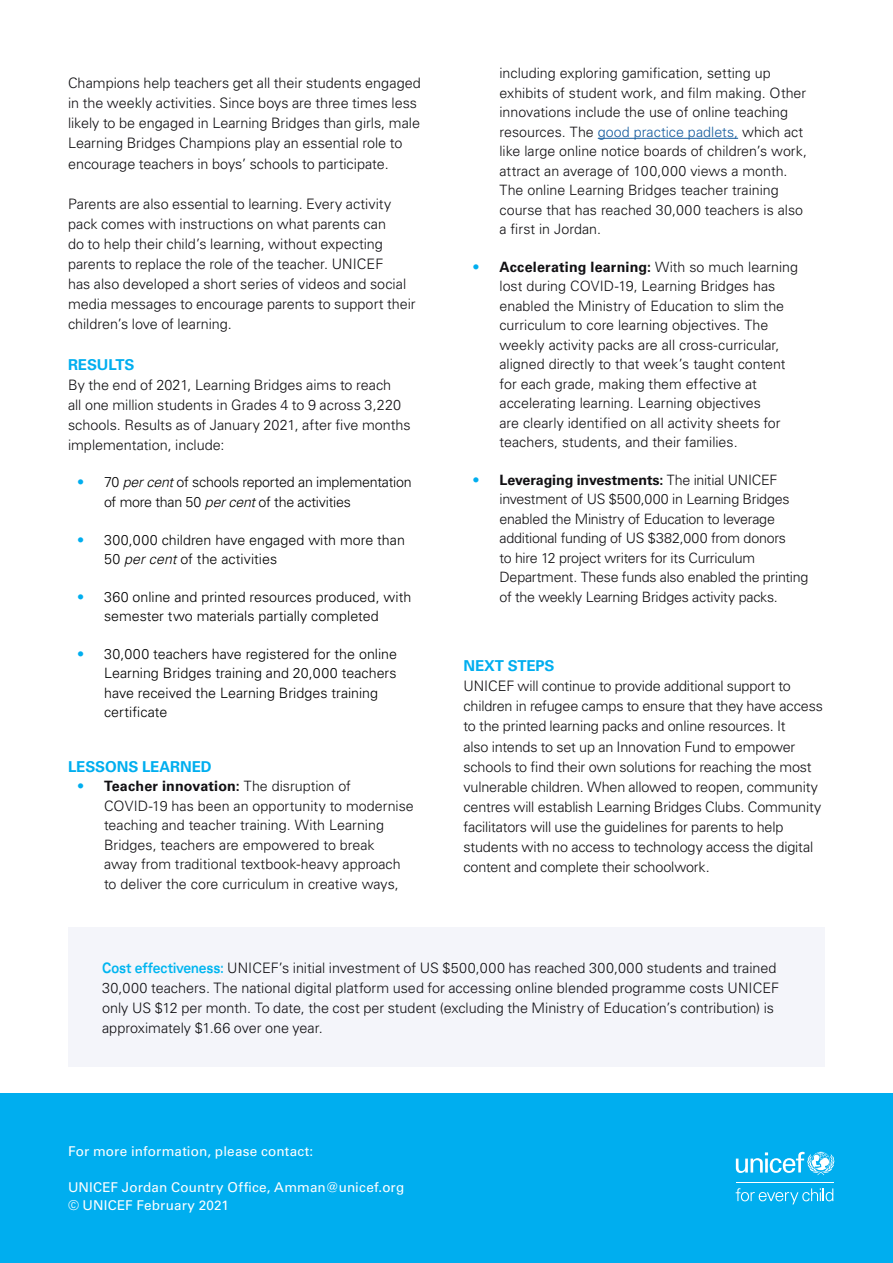
<style>
.page{position:relative;width:893px;height:1263px;background:#fff}
.page>*{position:absolute;margin:0;border:0;box-sizing:border-box;transform-origin:0 0}
.t1{font:700 15px "Univers LT Std";letter-spacing:-.005em;color:#00aeef}
.t2{font:300 14.4px/20.1px "Univers LT Std";letter-spacing:-.005em;color:#111013}
.t3{font:300 14.25px/19.5px "Univers LT Std";color:#111013}
.t4{font:300 14.25px/19.5px "Univers LT Std";letter-spacing:-.02em;color:#111013}
.t5{font:300 14.25px/19.5px "Univers LT Std";color:#000}
.t6{font:300 14.25px/19.5px "Univers LT Std";letter-spacing:-.02em;color:#000}
.t7{font:13.5px/18px "Univers LT Std";letter-spacing:.01em;color:#fff}
.s1{color:#00aeef}
.s2{font-style:italic}
.s3{font-weight:700}
.s4{color:#175d9e}
.s5{font-weight:700;font-stretch:expanded;color:#00b5f0}
</style>
<div class="page">
<hr style="left:598px;top:138px;width:140px;height:1px;background:#175d9e">
<div style="left:68px;top:928px;width:757px;height:139px;background:#f4f5fa"></div>
<div style="left:0;top:1093px;width:893px;height:170px;background:#00aeef"></div>
<svg style="left:736px;top:1152px;width:98px;height:23px"></svg>
<hr style="left:736px;top:1182px;width:97px;height:1px;background:#fff">
<svg style="left:736px;top:1188px;width:97px;height:16px"></svg>
<p class="t2" style="left:68px;top:73px;width:354px">Champions help teachers get all their students engaged in the weekly activities. Since boys are three times less likely to be engaged in Learning Bridges than girls, male Learning Bridges Champions play an essential role to encourage teachers in boys’ schools to participate.</p>
<p class="t2" style="left:68px;top:194px;width:349px">Parents are also essential to learning. Every activity pack comes with instructions on what parents can<br>do to help their child’s learning, without expecting parents to replace the role of the teacher. UNICEF<br>has also developed a short series of videos and social media messages to encourage parents to support their children’s love of learning.</p>
<p class="t1" style="left:68px;top:355px;width:68px">RESULTS</p>
<p class="t2" style="left:68px;top:374px;width:344px">By the end of 2021, Learning Bridges aims to reach<br>all one million students in Grades 4 to 9 across 3,220 schools. Results as of January 2021, after five months implementation, include:</p>
<p class="t6" style="left:104px;top:473px;width:309px;text-indent:-27px"><span class="s1">•</span> 70 <span class="s2">per cent</span> of schools reported an implementation of more than 50 <span class="s2">per cent</span> of the activities</p>
<p class="t5" style="left:104px;top:530px;width:302px;text-indent:-27px"><span class="s1">•</span> 300,000 children have engaged with more than<br>50 <span class="s2">per cent</span> of the activities</p>
<p class="t5" style="left:77px;top:587px;width:336px;text-align:center"><span class="s1">•</span> 360 online and printed resources produced, with semester two materials partially completed</p>
<p class="t5" style="left:104px;top:644px;width:294px;text-indent:-27px"><span class="s1">•</span> 30,000 teachers have registered for the online Learning Bridges training and 20,000 teachers have received the Learning Bridges training certificate</p>
<p class="t1" style="left:68px;top:757px;width:145px">LESSONS LEARNED</p>
<p class="t3" style="left:104px;top:776px;width:311px;text-indent:-27px"><span class="s1">•</span> <span class="s3">Teacher innovation:</span> The disruption of COVID-19 has been an opportunity to modernise teaching and teacher training. With Learning Bridges, teachers are empowered to break<br>away from traditional textbook-heavy approach to deliver the core curriculum in creative ways,</p>
<p class="t3" style="left:499px;top:64px;width:309px">including exploring gamification, setting up exhibits of student work, and film making. Other innovations include the use of online teaching resources. The <span class="s4">good practice padlets,</span> which act like large online notice boards of children’s work, attract an average of 100,000 views a month.<br>The online Learning Bridges teacher training course that has reached 30,000 teachers is also a first in Jordan.</p>
<p class="t3" style="left:499px;top:257px;width:300px;text-indent:-27px"><span class="s1">•</span> <span class="s3">Accelerating learning:</span> With so much learning lost during COVID-19, Learning Bridges has enabled the Ministry of Education to slim the curriculum to core learning objectives. The weekly activity packs are all cross-curricular, aligned directly to that week’s taught content for each grade, making them effective at accelerating learning. Learning objectives<br>are clearly identified on all activity sheets for teachers, students, and their families.</p>
<p class="t4" style="left:499px;top:470px;width:310px;text-indent:-27px"><span class="s1">•</span> <span class="s3">Leveraging investments:</span> The initial UNICEF investment of US $500,000 in Learning Bridges enabled the Ministry of Education to leverage additional funding of US $382,000 from donors<br>to hire 12 project writers for its Curriculum Department. These funds also enabled the printing of the weekly Learning Bridges activity packs.</p>
<p class="t1" style="left:463px;top:657px;width:93px">NEXT STEPS</p>
<p class="t2" style="left:463px;top:676px;width:361px">UNICEF will continue to provide additional support to children in refugee camps to ensure that they have access to the printed learning packs and online resources. It<br>also intends to set up an Innovation Fund to empower schools to find their own solutions for reaching the most vulnerable children. When allowed to reopen, community centres will establish Learning Bridges Clubs. Community facilitators will use the guidelines for parents to help students with no access to technology access the digital content and complete their schoolwork.</p>
<p class="t2" style="left:102px;top:957px;width:679px"><span class="s5">Cost effectiveness:</span> UNICEF’s initial investment of US $500,000 has reached 300,000 students and trained 30,000 teachers. The national digital platform used for accessing online blended programme costs UNICEF only US $12 per month. To date, the cost per student (excluding the Ministry of Education’s contribution) is approximately $1.66 over one year.</p>
<p class="t7" style="left:68px;top:1142px;width:247px">For more information, please contact:</p>
<p class="t7" style="left:68px;top:1178px;width:338px">UNICEF Jordan Country Office, Amman@unicef.org © UNICEF February 2021</p>
</div>
